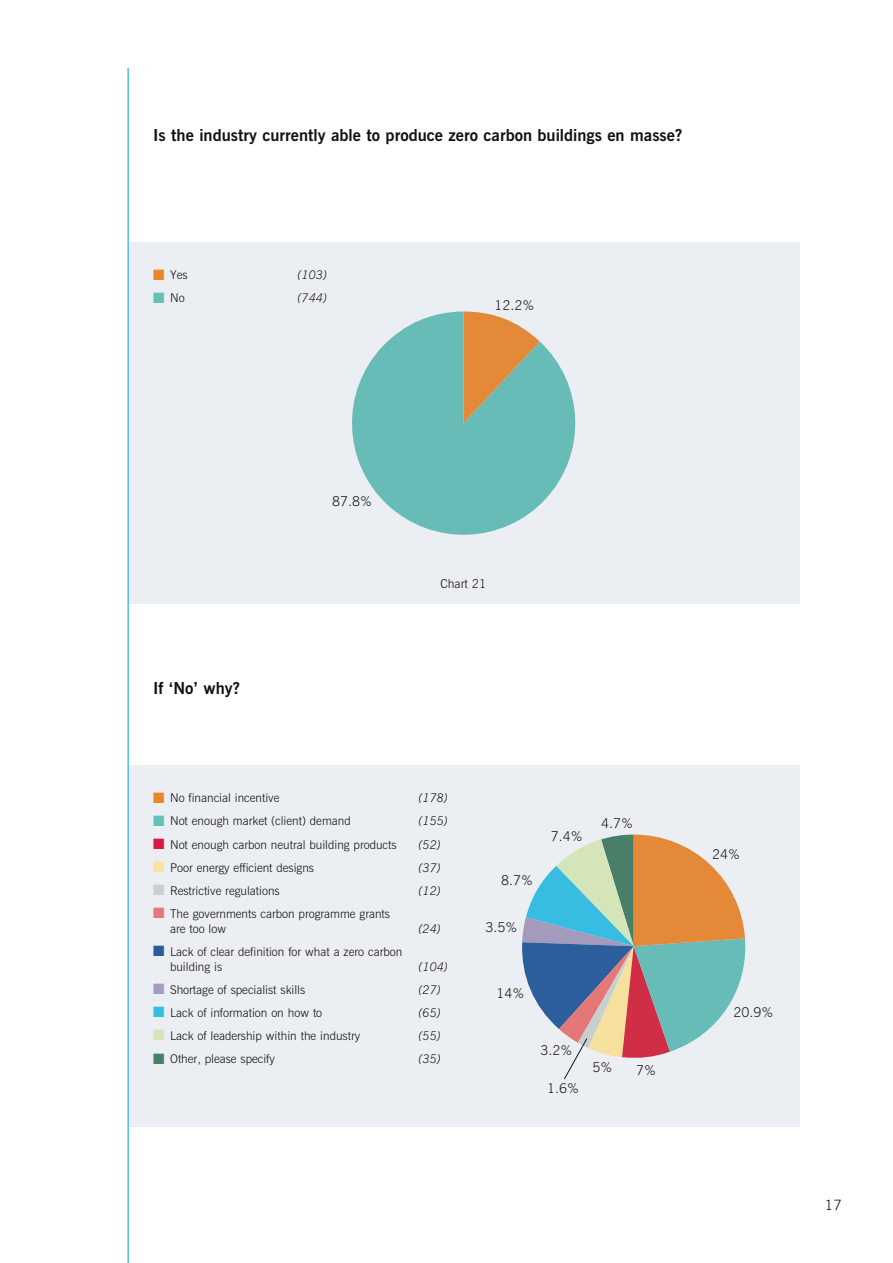
<style>
.page{position:relative;width:893px;height:1263px;background:#fff}
.page>*{position:absolute;margin:0;border:0;box-sizing:border-box;transform-origin:0 0}
.t1{font:700 16.5px "News Gothic BT";color:#121212}
.t2{font:300 14.25px "News Gothic BT";color:#121212}
.t3{font:300 13.5px "News Gothic BT";color:#121212}
.t4{font:300 12.3px "News Gothic BT";color:#121212}
.t5{font:300 12px/15px "News Gothic BT";color:#121212}
.t6{font:italic 300 12px "News Gothic BT";color:#121212}
.s1{color:#e9862a}
.s2{color:#65c0b9}
.s3{color:#d81a43}
.s4{color:#fde29a}
.s5{color:#cacfcf}
.s6{color:#e47777}
.s7{color:#2a5c9c}
.s8{color:#a99abf}
.s9{color:#38bde2}
.s10{color:#d4e6b9}
.s11{color:#497f69}
</style>
<div class="page">
<div style="left:128px;top:765px;width:671px;height:362px;background:#ebeef3"></div>
<div style="left:128px;top:242px;width:671px;height:362px;background:#ebeef3"></div>
<svg style="left:352px;top:311px;width:223px;height:224px;fill:#67bcb8"></svg>
<svg style="left:464px;top:311px;width:76px;height:112px"></svg>
<hr style="left:128px;top:68px;width:1px;height:1195px;background:#00a3db">
<svg style="left:522px;top:834px;width:223px;height:246px"></svg>
<h1 class="t1" style="left:153px;top:125px;width:531px">Is the industry currently able to produce zero carbon buildings en masse?</h1>
<p class="t5" style="left:153px;top:267px;width:36px"><span class="s1">■</span> Yes</p>
<p class="t6" style="left:298px;top:268px;width:31px">(103)</p>
<p class="t5" style="left:153px;top:290px;width:33px"><span class="s2">■</span> No</p>
<p class="t6" style="left:298px;top:291px;width:31px">(744)</p>
<p class="t3" style="left:494px;top:297px;width:41px">12.2%</p>
<h1 class="t1" style="left:153px;top:678px;width:88px">If ‘No’ why?</h1>
<p class="t3" style="left:332px;top:493px;width:41px">87.8%</p>
<p class="t4" style="left:440px;top:576px;width:48px">Chart 21</p>
<p class="t5" style="left:153px;top:790px;width:128px"><span class="s1">■</span> No financial incentive</p>
<p class="t6" style="left:419px;top:791px;width:31px">(178)</p>
<p class="t5" style="left:153px;top:813px;width:199px"><span class="s2">■</span> Not enough market (client) demand</p>
<p class="t6" style="left:419px;top:814px;width:31px">(155)</p>
<p class="t5" style="left:153px;top:837px;width:245px"><span class="s3">■</span> Not enough carbon neutral building products</p>
<p class="t6" style="left:419px;top:837px;width:24px">(52)</p>
<p class="t5" style="left:153px;top:860px;width:163px"><span class="s4">■</span> Poor energy efficient designs</p>
<p class="t6" style="left:419px;top:860px;width:24px">(37)</p>
<p class="t5" style="left:153px;top:883px;width:128px"><span class="s5">■</span> Restrictive regulations</p>
<p class="t6" style="left:419px;top:883px;width:24px">(12)</p>
<p class="t5" style="left:170px;top:906px;width:221px;text-indent:-17px"><span class="s6">■</span> The governments carbon programme grants are too low</p>
<p class="t6" style="left:419px;top:921px;width:24px">(24)</p>
<p class="t5" style="left:170px;top:944px;width:234px;text-indent:-17px"><span class="s7">■</span> Lack of clear definition for what a zero carbon building is</p>
<p class="t6" style="left:419px;top:959px;width:31px">(104)</p>
<p class="t5" style="left:153px;top:982px;width:154px"><span class="s8">■</span> Shortage of specialist skills</p>
<p class="t6" style="left:419px;top:982px;width:24px">(27)</p>
<p class="t5" style="left:153px;top:1005px;width:171px"><span class="s9">■</span> Lack of information on how to</p>
<p class="t6" style="left:419px;top:1005px;width:24px">(65)</p>
<p class="t5" style="left:153px;top:1028px;width:209px"><span class="s10">■</span> Lack of leadership within the industry</p>
<p class="t6" style="left:419px;top:1028px;width:24px">(55)</p>
<p class="t5" style="left:153px;top:1051px;width:123px"><span class="s11">■</span> Other, please specify</p>
<p class="t6" style="left:419px;top:1051px;width:24px">(35)</p>
<p class="t3" style="left:501px;top:872px;width:33px">8.7%</p>
<p class="t3" style="left:485px;top:919px;width:33px">3.5%</p>
<p class="t3" style="left:551px;top:828px;width:33px">7.4%</p>
<p class="t3" style="left:601px;top:814px;width:33px">4.7%</p>
<p class="t3" style="left:496px;top:984px;width:29px">14%</p>
<p class="t3" style="left:540px;top:1042px;width:33px">3.2%</p>
<p class="t3" style="left:547px;top:1080px;width:33px">1.6%</p>
<p class="t3" style="left:593px;top:1059px;width:21px">5%</p>
<p class="t3" style="left:636px;top:1062px;width:21px">7%</p>
<p class="t3" style="left:712px;top:846px;width:29px">24%</p>
<p class="t3" style="left:733px;top:1004px;width:41px">20.9%</p>
<p class="t2" style="left:825px;top:1196px;width:18px">17</p>
</div>
